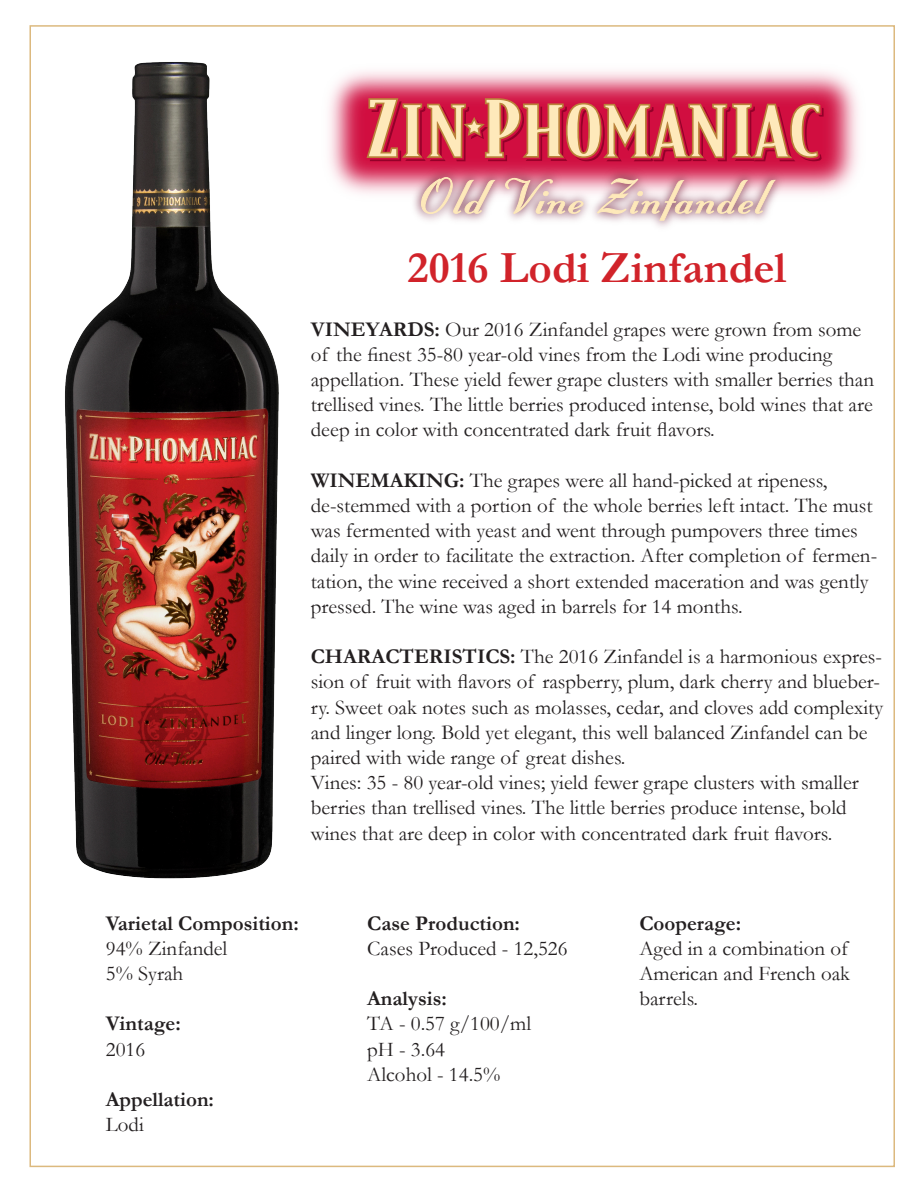
<style>
.page{position:relative;width:918px;height:1188px;background:#fff}
.page>*{position:absolute;margin:0;border:0;box-sizing:border-box;transform-origin:0 0}
.t1{font:700 45px "Garamond";color:#d1232a}
.t2{font:21px/25.2px "Garamond";color:#231f20}
.t3{font:700 21px "Garamond";color:#231f20}
.s1{font-weight:700}
</style>
<div class="page">
<img style="left:373px;top:71px;width:485px;height:123px">
<svg style="left:373px;top:98px;width:451px;height:63px;background:#d76765"></svg>
<img style="left:407px;top:164px;width:383px;height:63px">
<svg style="left:421px;top:177px;width:75px;height:37px;background:#e1bdb9"></svg>
<svg style="left:505px;top:178px;width:79px;height:36px;background:#e5c3c0"></svg>
<svg style="left:597px;top:178px;width:179px;height:43px;background:#e5c6c4"></svg>
<img style="left:65px;top:62px;width:308px;height:817px">
<p class="t1" style="left:408px;top:237px;width:380px">2016 Lodi Zinfandel</p>
<p class="t2" style="left:311px;top:316px;width:565px"><span class="s1">VINEYARDS:</span> Our 2016 Zinfandel grapes were grown from some of the finest 35-80 year-old vines from the Lodi wine producing appellation. These yield fewer grape clusters with smaller berries than trellised vines. The little berries produced intense, bold wines that are deep in color with concentrated dark fruit flavors.</p>
<p class="t2" style="left:311px;top:467px;width:568px"><span class="s1">WINEMAKING:</span> The grapes were all hand-picked at ripeness, de-stemmed with a portion of the whole berries left intact. The must was fermented with yeast and went through pumpovers three times daily in order to facilitate the extraction. After completion of fermen&shy;tation, the wine received a short extended maceration and was gently pressed. The wine was aged in barrels for 14 months.</p>
<p class="t2" style="left:311px;top:643px;width:574px"><span class="s1">CHARACTERISTICS:</span> The 2016 Zinfandel is a harmonious expres&shy;sion of fruit with flavors of raspberry, plum, dark cherry and blueber&shy;ry. Sweet oak notes such as molasses, cedar, and cloves add complexity and linger long. Bold yet elegant, this well balanced Zinfandel can be paired with wide range of great dishes.<br>Vines: 35 - 80 year-old vines; yield fewer grape clusters with smaller berries than trellised vines. The little berries produce intense, bold wines that are deep in color with concentrated dark fruit flavors.</p>
<p class="t3" style="left:106px;top:909px;width:194px">Varietal Composition:</p>
<p class="t2" style="left:106px;top:935px;width:123px">94% Zinfandel</p>
<p class="t2" style="left:106px;top:960px;width:79px">5% Syrah</p>
<p class="t3" style="left:106px;top:1009px;width:76px">Vintage:</p>
<p class="t2" style="left:106px;top:1036px;width:41px">2016</p>
<p class="t3" style="left:106px;top:1085px;width:110px">Appellation:</p>
<p class="t2" style="left:106px;top:1111px;width:40px">Lodi</p>
<p class="t3" style="left:367px;top:909px;width:154px">Case Production:</p>
<p class="t2" style="left:367px;top:935px;width:202px">Cases Produced - 12,526</p>
<p class="t3" style="left:367px;top:984px;width:81px">Analysis:</p>
<p class="t2" style="left:367px;top:1011px;width:166px">TA - 0.57 g/100/ml</p>
<p class="t2" style="left:367px;top:1036px;width:79px">pH - 3.64</p>
<p class="t2" style="left:367px;top:1061px;width:135px">Alcohol - 14.5%</p>
<p class="t3" style="left:639px;top:909px;width:103px">Cooperage:</p>
<p class="t2" style="left:639px;top:935px;width:212px;text-align:justify">Aged in a combination of American and French oak barrels.</p>
</div>
